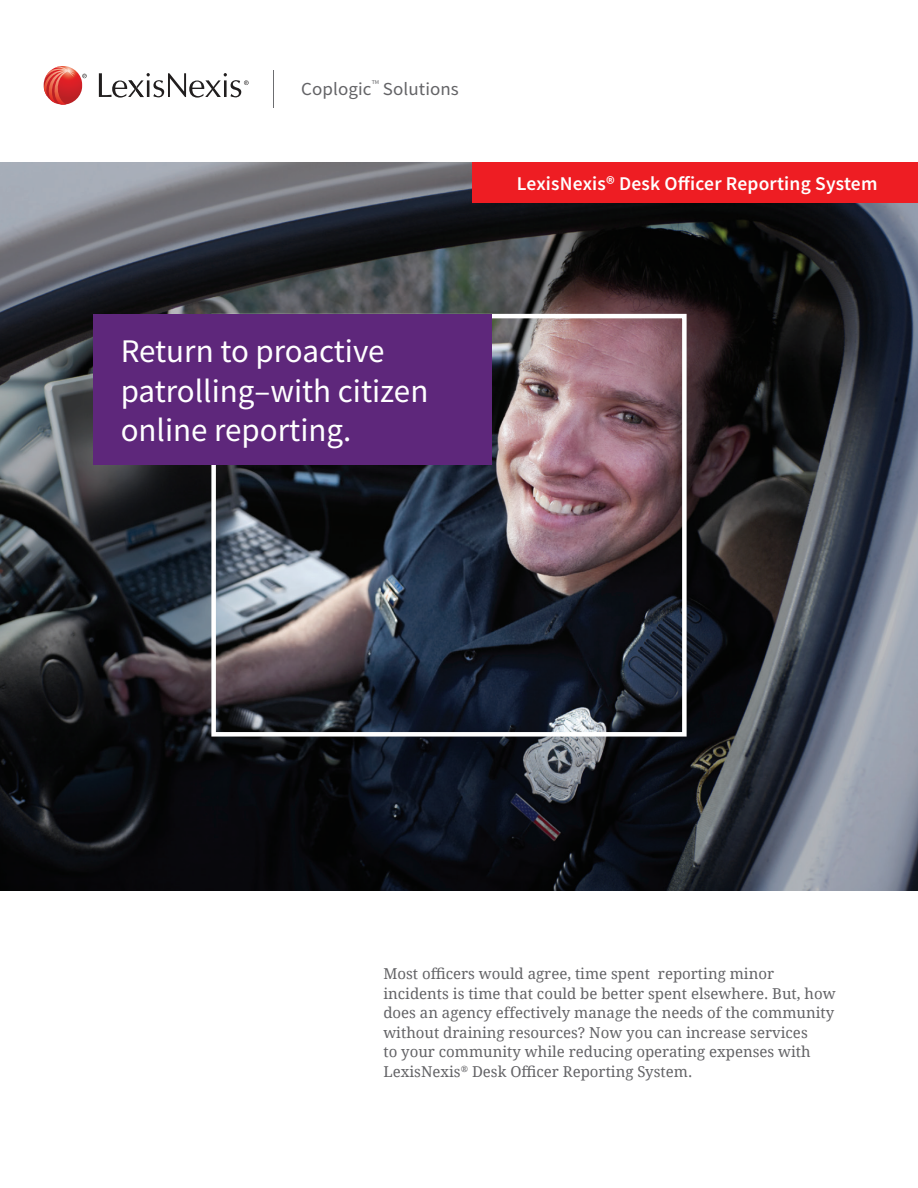
<style>
.page{position:relative;width:918px;height:1188px;background:#fff}
.page>*{position:absolute;margin:0;border:0;box-sizing:border-box;transform-origin:0 0}
.t1{font:33px/39.6px "Source Sans Pro";color:#fff}
.t2{font:600 19.5px "Source Sans Pro";letter-spacing:.01em;color:#fff}
.t3{font:18.3px "Source Sans Pro";letter-spacing:.005em;color:#636366;scale:1.04 1}
.t4{font:15px/19.5px "Droid Serif";color:#636366}
.t5{font:5.7px "Source Sans Pro";color:#636366;scale:1.04 1}
</style>
<div class="page">
<img style="left:0;top:162px;width:918px;height:729px">
<div style="left:211px;top:314px;width:476px;height:423px;border:4px solid #fff"></div>
<div style="left:94px;top:314px;width:398px;height:150px;background:#5e277b"></div>
<div style="left:472px;top:162px;width:446px;height:40px;background:#ee1d23"></div>
<hr style="left:274px;top:70px;width:1px;height:38px;background:#6c6d70">
<svg style="left:99px;top:73px;width:150px;height:25px"></svg>
<svg style="left:82px;top:74px;width:5px;height:4px"></svg>
<img style="left:44px;top:66px;width:38px;height:39px;border-radius:19px">
<img style="left:44px;top:66px;width:31px;height:39px">
<p class="t3" style="left:301px;top:77px;width:69px">Coplogic</p>
<p class="t5" style="left:372px;top:79px;width:9px">TM</p>
<p class="t3" style="left:383px;top:77px;width:75px">Solutions</p>
<h1 class="t1" style="left:121px;top:331px;width:309px">Return to proactive patrolling–with citizen online reporting.</h1>
<h2 class="t2" style="left:517px;top:170px;width:362px">LexisNexis® Desk Officer Reporting System</h2>
<p class="t4" style="left:383px;top:964px;width:454px">Most officers would agree, time spent reporting minor incidents is time that could be better spent elsewhere. But, how does an agency effectively manage the needs of the community without draining resources? Now you can increase services<br>to your community while reducing operating expenses with LexisNexis<sup>®</sup> Desk Officer Reporting System.</p>
</div>
